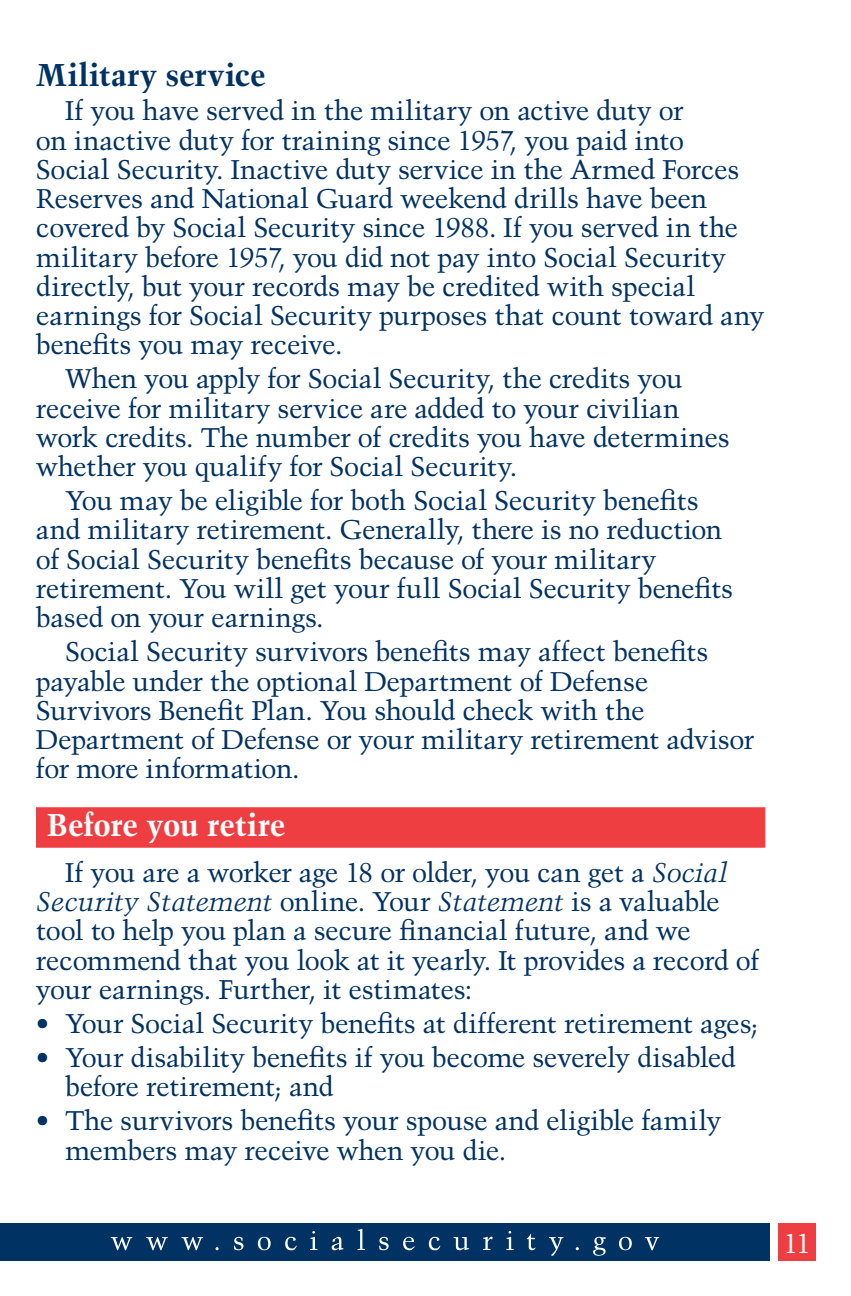
<style>
.page{position:relative;width:851px;height:1296px;background:#fff}
.page>*{position:absolute;margin:0;border:0;box-sizing:border-box;transform-origin:0 0}
.H2{font:700 31.5px "Trump Mediaeval";letter-spacing:.005em;color:#003263}
.H1-1{font:700 31.5px "Trump Mediaeval";letter-spacing:-.01em;color:#fff}
.Paragraph{font:27px/29.2px "Trump Mediaeval";letter-spacing:-.015em;color:#003263}
.t1{font:27px "Trump Mediaeval";color:#fff}
.s1{font-style:italic}
</style>
<div class="page">
<div style="left:778px;top:1223px;width:38px;height:38px;background:#ef3e42"></div>
<div style="left:0;top:1223px;width:770px;height:38px;background:#003263"></div>
<svg style="left:111px;top:1229px;width:548px;height:27px"></svg>
<div style="left:36px;top:807px;width:729px;height:41px;background:#ef3e42"></div>
<p class="H2" style="left:36px;top:55px;width:231px">Military service</p>
<p class="Paragraph" style="left:36px;top:96px;width:730px;text-indent:29px">If you have served in the military on active duty or<br>on inactive duty for training since 1957, you paid into Social Security. Inactive duty service in the Armed Forces Reserves and National Guard weekend drills have been covered by Social Security since 1988. If you served in the military before 1957, you did not pay into Social Security directly, but your records may be credited with special earnings for Social Security purposes that count toward any benefits you may receive.</p>
<p class="Paragraph" style="left:36px;top:364px;width:695px;text-indent:29px">When you apply for Social Security, the credits you receive for military service are added to your civilian work credits. The number of credits you have determines whether you qualify for Social Security.</p>
<p class="Paragraph" style="left:36px;top:486px;width:698px;text-indent:29px">You may be eligible for both Social Security benefits and military retirement. Generally, there is no reduction of Social Security benefits because of your military retirement. You will get your full Social Security benefits based on your earnings.</p>
<p class="Paragraph" style="left:36px;top:637px;width:719px;text-indent:29px">Social Security survivors benefits may affect benefits payable under the optional Department of Defense Survivors Benefit Plan. You should check with the Department of Defense or your military retirement advisor for more information.</p>
<h1 class="H1-1" style="left:47px;top:806px;width:240px">Before you retire</h1>
<p class="Paragraph" style="left:36px;top:857px;width:724px;text-indent:29px">If you are a worker age 18 or older, you can get a <span class="s1">Social Security Statement</span> online. Your <span class="s1">Statement</span> is a valuable tool to help you plan a secure financial future, and we recommend that you look at it yearly. It provides a record of your earnings. Further, it estimates:</p>
<p class="Paragraph" style="left:36px;top:1009px;width:723px">• Your Social Security benefits at different retirement ages;</p>
<p class="Paragraph" style="left:65px;top:1043px;width:672px;text-indent:-29px">• Your disability benefits if you become severely disabled before retirement; and</p>
<p class="Paragraph" style="left:65px;top:1106px;width:657px;text-indent:-29px">• The survivors benefits your spouse and eligible family members may receive when you die.</p>
<p class="t1" style="left:783px;top:1227px;width:29px">11</p>
</div>
